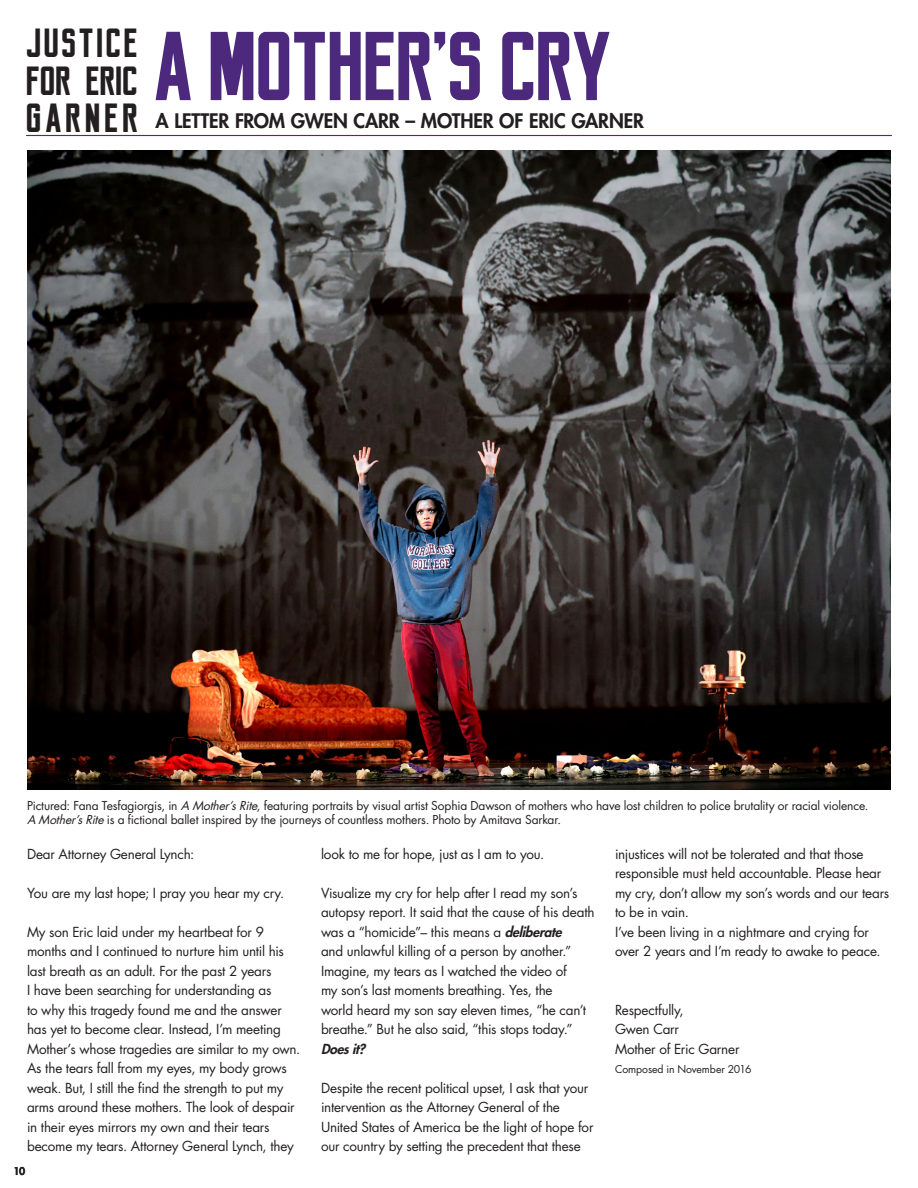
<style>
.page{position:relative;width:918px;height:1188px;background:#fff}
.page>*{position:absolute;margin:0;border:0;box-sizing:border-box;transform-origin:0 0}
.t1{font:700 97.5px "Reckoner";letter-spacing:-.015em;color:#4d297d}
.copy_v2{font:700 40.5px "Reckoner";letter-spacing:.055em;color:#231f20}
.copy{font:800 19.5px "Futura Std";letter-spacing:-.01em;color:#231f20}
.copy-2{font:13.5px/19.5px "Futura Std";letter-spacing:-.015em;color:#231f20}
.copy-3{font:12px "Futura Std";letter-spacing:-.01em;color:#231f20}
.copy-4{font:10.5px "Futura Std";letter-spacing:-.01em;color:#231f20}
.t2{font:800 10.5px "Futura Std";color:#231f20}
.s1{font-style:italic}
.s2{font-weight:800;font-style:italic}
</style>
<div class="page">
<hr style="left:26px;top:135px;width:866px;height:1px;background:#4d297d">
<img style="left:27px;top:151px;width:864px;height:638px">
<p class="copy_v2" style="left:27px;top:25px;width:113px">JUSTICE</p>
<p class="copy_v2" style="left:27px;top:63px;width:113px">FOR ERIC</p>
<p class="copy_v2" style="left:27px;top:100px;width:113px">GARNER</p>
<p class="t1" style="left:156px;top:23px;width:461px">A MOTHER’S CRY</p>
<p class="copy" style="left:156px;top:109px;width:490px">A LETTER FROM GWEN CARR – MOTHER OF ERIC GARNER</p>
<p class="copy-3" style="left:27px;top:798px;width:843px">Pictured: Fana Tesfagiorgis, in <span class="s1">A Mother’sRite</span>, featuring portraits by visual artist Sophia Dawson of mothers who have lost children to police brutality or racial violence.</p>
<p class="copy-3" style="left:27px;top:812px;width:536px"><span class="s1">A Mother’sRite</span>is a fictional ballet inspired by the journeys of countless mothers. Photo by Amitava Sarkar.</p>
<p class="copy-2" style="left:27px;top:844px;width:169px">Dear Attorney General Lynch:</p>
<p class="copy-2" style="left:27px;top:883px;width:259px">You are my last hope; I pray you hear my cry.</p>
<p class="copy-2" style="left:27px;top:922px;width:275px">My son Eric laid under my heartbeat for 9 months and I continued to nurture him until his last breath as an adult. For the past 2 years<br>I have been searching for understanding as<br>to why this tragedy found me and the answer has yet to become clear. Instead, I’m meeting Mother’s whose tragedies are similar to my own.<br>As the tears fall from my eyes, my body grows weak. But, I still the find the strength to put my arms around these mothers. The look of despair in their eyes mirrors my own and their tears become my tears. Attorney General Lynch, they</p>
<p class="t2" style="left:14px;top:1164px;width:13px">10</p>
<p class="copy-2" style="left:321px;top:844px;width:225px">look to me for hope, just as I am to you.</p>
<p class="copy-2" style="left:321px;top:883px;width:275px">Visualize my cry for help after I read my son’s autopsy report. It said that the cause of his death was a “homicide”– this means a <span class="s2">deliberate<br></span>and unlawful killing of a person by another.” Imagine, my tears as I watched the video of<br>my son’s last moments breathing. Yes, the<br>world heard my son say eleven times, “he can’t breathe.” But he also said, “this stops today.” <span class="s2">Doesit?</span></p>
<p class="copy-2" style="left:321px;top:1078px;width:274px">Despite the recent political upset, I ask that your intervention as the Attorney General of the United States of America be the light of hope for our country by setting the precedent that these</p>
<p class="copy-2" style="left:615px;top:844px;width:276px">injustices will not be tolerated and that those responsible must held accountable. Please hear my cry, don’t allow my son’s words and our tears to be in vain.</p>
<p class="copy-2" style="left:615px;top:922px;width:267px">I’ve been living in a nightmare and crying for over 2 years and I’m ready to awake to peace.</p>
<p class="copy-2" style="left:615px;top:1000px;width:70px">Respectfully,</p>
<p class="copy-2" style="left:615px;top:1020px;width:66px">Gwen Carr</p>
<p class="copy-2" style="left:615px;top:1039px;width:126px">Mother of Eric Garner</p>
<p class="copy-4" style="left:615px;top:1063px;width:138px">Composed in November 2016</p>
</div>
